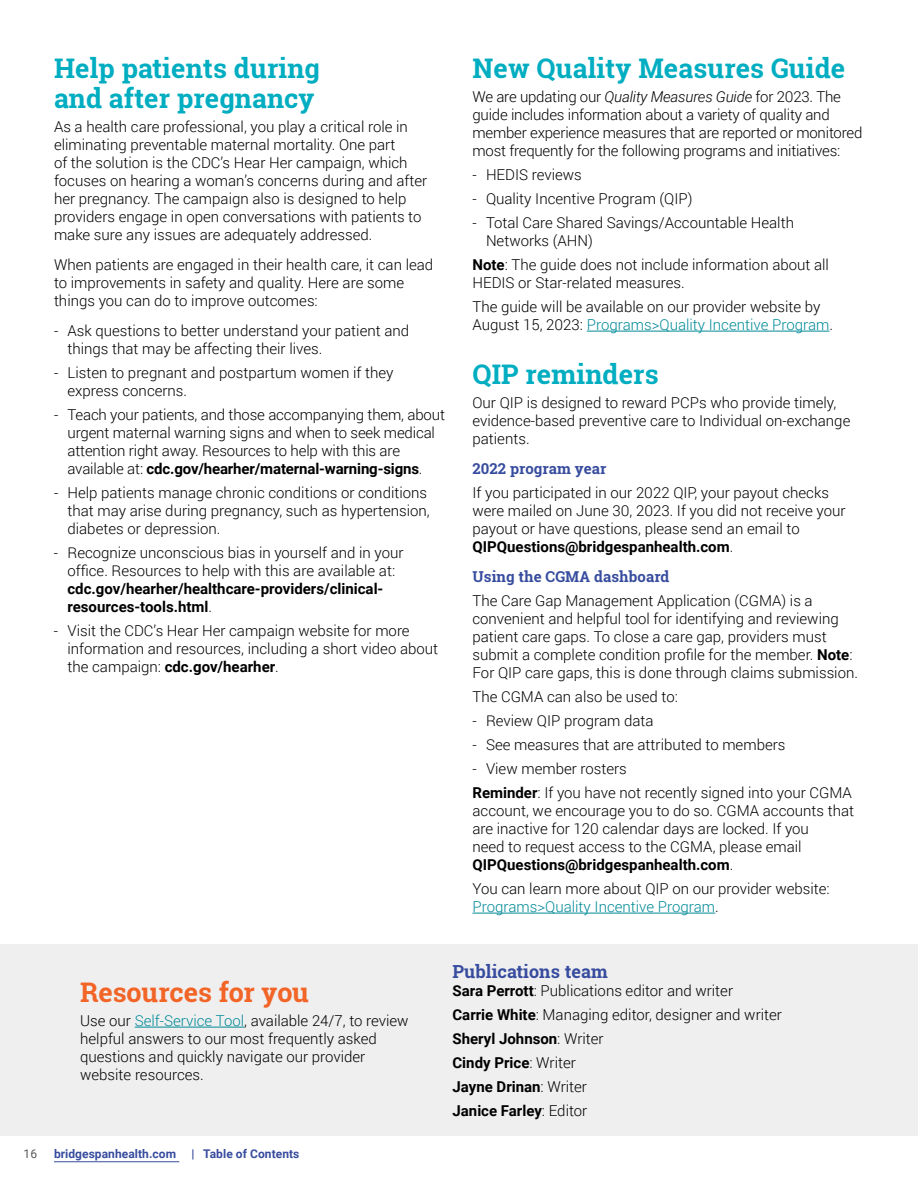
<style>
.page{position:relative;width:918px;height:1188px;background:#fff}
.page>*{position:absolute;margin:0;border:0;box-sizing:border-box;transform-origin:0 0}
.t1{font:700 27px/30px "Roboto Slab";letter-spacing:.005em;color:#00adc1}
.t2{font:700 27px "Roboto Slab";letter-spacing:-.005em;color:#f26527}
.t3{font:700 18px "Roboto Slab";letter-spacing:.005em;color:#374c9e}
.t4{font:300 15px/18px "Roboto";color:#000}
.t5{font:700 15px/18px "Roboto";color:#000}
.t6{font:700 15px "Roboto Slab";letter-spacing:.005em;color:#374c9e}
.t7{font:700 12px "Roboto";letter-spacing:.005em;color:#374c9e}
.t8{font:12px "Roboto";color:#58595b}
.s1{font-weight:700}
.s2{font-weight:300}
.s3{font-style:italic}
.s4{color:#008a97}
</style>
<div class="page">
<hr style="left:54px;top:1161px;width:125px;height:1px;background:#374c9e">
<div style="left:0;top:944px;width:918px;height:191px;background:#efeff0"></div>
<hr style="left:135px;top:1027px;width:109px;height:1px;background:#008a97">
<hr style="left:587px;top:331px;width:243px;height:1px;background:#008a97">
<hr style="left:472px;top:913px;width:243px;height:1px;background:#008a97">
<h1 class="t1" style="left:54px;top:53px;width:267px">Help patients during and after pregnancy</h1>
<p class="t4" style="left:54px;top:117px;width:375px">As a health care professional, you play a critical role in eliminating preventable maternal mortality. One part<br>of the solution is the CDC’s Hear Her campaign, which focuses on hearing a woman’s concerns during and after her pregnancy. The campaign also is designed to help providers engage in open conversations with patients to make sure any issues are adequately addressed.</p>
<p class="t4" style="left:54px;top:255px;width:381px">When patients are engaged in their health care, it can lead to improvements in safety and quality. Here are some things you can do to improve outcomes:</p>
<p class="t4" style="left:68px;top:321px;width:343px;text-indent:-14px">- Ask questions to better understand your patient and things that may be affecting their lives.</p>
<p class="t4" style="left:68px;top:363px;width:328px;text-indent:-14px">- Listen to pregnant and postpartum women if they express concerns.</p>
<p class="t4" style="left:68px;top:405px;width:379px;text-indent:-14px">- Teach your patients, and those accompanying them, about urgent maternal warning signs and when to seek medical attention right away. Resources to help with this are available at: <span class="s1">cdc.gov/hearher/maternal-warning-signs</span>.</p>
<p class="t4" style="left:68px;top:483px;width:364px;text-indent:-14px">- Help patients manage chronic conditions or conditions that may arise during pregnancy, such as hypertension, diabetes or depression.</p>
<p class="t4" style="left:54px;top:543px;width:351px;text-align:center">- Recognize unconscious bias in yourself and in your office. Resources to help with this are available at:</p>
<p class="t5" style="left:67px;top:579px;width:317px">cdc.gov/hearher/healthcare-providers/clinical&shy;resources-tools.html<span class="s2">.</span></p>
<p class="t4" style="left:67px;top:621px;width:372px;text-indent:-14px">- Visit the CDC’s Hear Her campaign website for more information and resources, including a short video about the campaign: <span class="s1">cdc.gov/hearher</span>.</p>
<h1 class="t1" style="left:472px;top:53px;width:374px">New Quality Measures Guide</h1>
<p class="t4" style="left:472px;top:87px;width:391px">We are updating our <span class="s3">Quality Measures Guide</span> for 2023. The guide includes information about a variety of quality and member experience measures that are reported or monitored most frequently for the following programs and initiatives:</p>
<p class="t4" style="left:472px;top:165px;width:111px">- HEDIS reviews</p>
<p class="t4" style="left:472px;top:189px;width:222px">- Quality Incentive Program (QIP)</p>
<p class="t4" style="left:486px;top:213px;width:310px;text-indent:-14px">- Total Care Shared Savings/Accountable Health<br>Networks (AHN)</p>
<p class="t4" style="left:472px;top:255px;width:358px"><span class="s1">Note</span>: The guide does not include information about all<br>HEDIS or Star-related measures.</p>
<p class="t4" style="left:472px;top:297px;width:362px">The guide will be available on our provider website by<br>August 15, 2023: <span class="s4">Programs&gt;Quality Incentive Program</span>.</p>
<h1 class="t1" style="left:472px;top:359px;width:188px">QIP reminders</h1>
<p class="t4" style="left:472px;top:393px;width:379px">Our QIP is designed to reward PCPs who provide timely, evidence-based preventive care to Individual on-exchange patients.</p>
<p class="t6" style="left:472px;top:458px;width:135px">2022 program year</p>
<p class="t4" style="left:472px;top:483px;width:375px">If you participated in our 2022 QIP, your payout checks were mailed on June 30, 2023. If you did not receive your payout or have questions, please send an email to <span class="s1">QIPQuestions@bridgespanhealth.com</span>.</p>
<p class="t6" style="left:472px;top:566px;width:198px">Using the CGMA dashboard</p>
<p class="t4" style="left:472px;top:591px;width:387px">The Care Gap Management Application (CGMA) is a convenient and helpful tool for identifying and reviewing patient care gaps. To close a care gap, providers must submit a complete condition profile for the member. <span class="s1">Note</span>:<br>For QIP care gaps, this is done through claims submission.</p>
<p class="t4" style="left:472px;top:687px;width:207px">The CGMA can also be used to:</p>
<p class="t4" style="left:472px;top:711px;width:183px">- Review QIP program data</p>
<p class="t4" style="left:472px;top:735px;width:314px">- See measures that are attributed to members</p>
<p class="t4" style="left:472px;top:756px;width:381px;line-height:24px">- View member rosters<br><span class="s1">Reminder</span>: If you have not recently signed into your CGMA</p>
<p class="t4" style="left:472px;top:801px;width:383px">account, we encourage you to do so. CGMA accounts that are inactive for 120 calendar days are locked. If you<br>need to request access to the CGMA, please email <span class="s1">QIPQuestions@bridgespanhealth.com</span>.</p>
<p class="t4" style="left:472px;top:879px;width:359px">You can learn more about QIP on our provider website:<br><span class="s4">Programs&gt;Quality Incentive Program</span>.</p>
<h1 class="t2" style="left:80px;top:974px;width:230px">Resources for you</h1>
<p class="t4" style="left:80px;top:1011px;width:330px">Use our <span class="s4">Self-Service Tool</span>, available 24/7, to review helpful answers to our most frequently asked questions and quickly navigate our provider website resources.</p>
<p class="t8" style="left:24px;top:1145px;width:15px">16</p>
<p class="t7" style="left:54px;top:1145px;width:124px">bridgespanhealth.com</p>
<p class="t7" style="left:191px;top:1145px;width:110px">| Table of Contents</p>
<p class="t3" style="left:453px;top:959px;width:157px">Publications team</p>
<p class="t4" style="left:453px;top:978px;width:331px;line-height:24px"><span class="s1">Sara Perrott</span>: Publications editor and writer<br><span class="s1">Carrie White</span>: Managing editor, designer and writer<br><span class="s1">Sheryl Johnson</span>: Writer<br><span class="s1">Cindy Price</span>: Writer<br><span class="s1">Jayne Drinan</span>: Writer<br><span class="s1">Janice Farley</span>: Editor</p>
</div>
